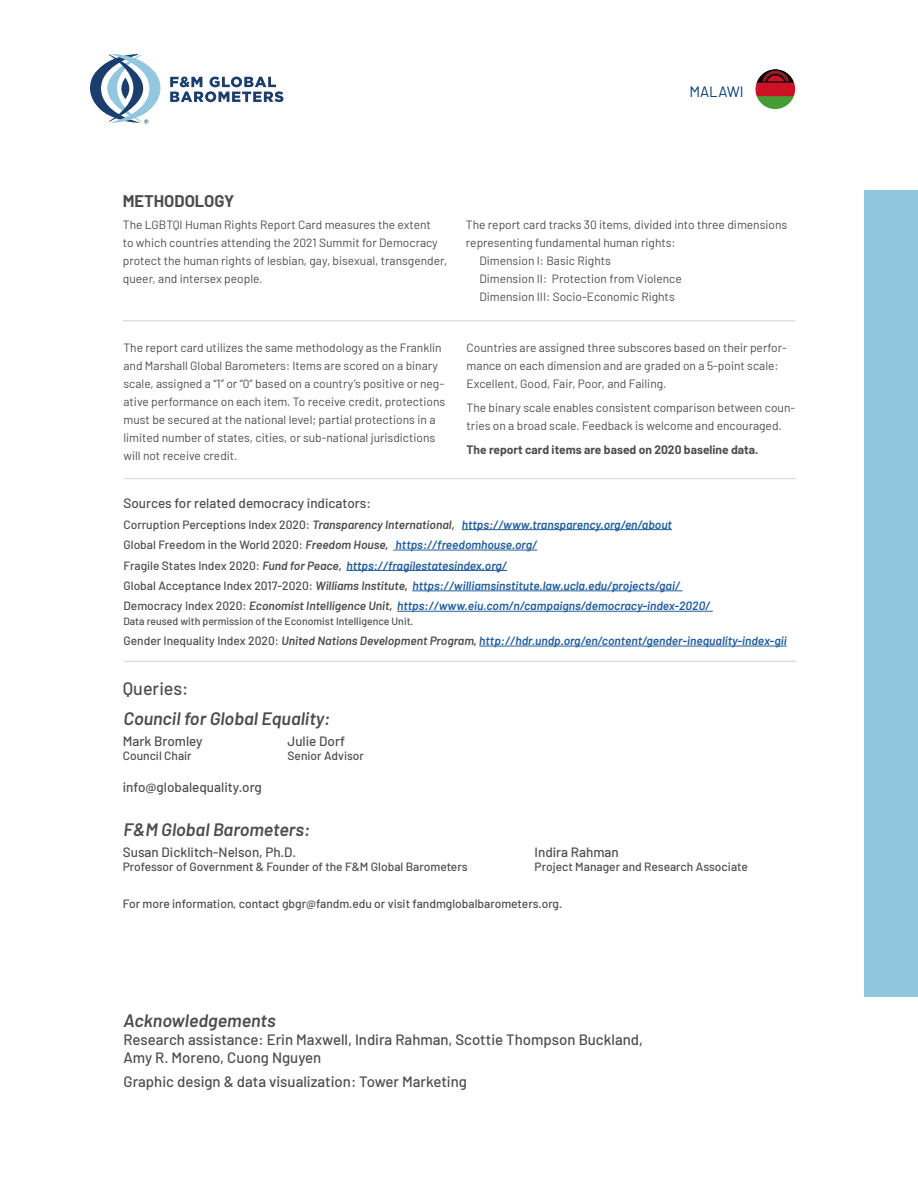
<style>
.page{position:relative;width:918px;height:1188px;background:#fff}
.page>*{position:absolute;margin:0;border:0;box-sizing:border-box;transform-origin:0 0}
.t1{font:italic 600 18px "Barlow";color:#4d4d4f}
.t2{font:500 18px "Barlow";color:#4d4d4f}
.t3{font:700 16.5px "Barlow";color:#4d4d4f}
.t4{font:500 15px/18px "Barlow";color:#4d4d4f}
.t5{font:15px "Barlow";color:#003b70}
.t6{font:500 13.5px "Barlow";color:#4d4d4f}
.t7{font:12px/18px "Barlow";color:#4d4d4f}
.t8{font:italic 600 12px/20.4px "Barlow";color:#215e9e}
.t9{font:500 12px "Barlow";color:#4d4d4f}
.t10{font:700 12px "Barlow";color:#4d4d4f}
.t11{font:500 10.5px "Barlow";color:#4d4d4f}
.s1{font-weight:500;font-style:normal;color:#4d4d4f}
.s2{color:#4d4d4f}
</style>
<div class="page">
<hr style="left:462px;top:529px;width:210px;height:1px;background:#215e9e">
<hr style="left:393px;top:550px;width:144px;height:1px;background:#215e9e">
<hr style="left:346px;top:570px;width:161px;height:1px;background:#215e9e">
<hr style="left:412px;top:591px;width:271px;height:1px;background:#215e9e">
<hr style="left:397px;top:611px;width:316px;height:1px;background:#215e9e">
<hr style="left:479px;top:646px;width:308px;height:1px;background:#215e9e">
<hr style="left:123px;top:478px;width:673px;height:1px;background:#d1d3d4">
<hr style="left:123px;top:661px;width:673px;height:1px;background:#d1d3d4">
<hr style="left:123px;top:320px;width:672px;height:1px;background:#d1d3d4">
<div style="left:864px;top:191px;width:54px;height:806px;background:#91c7de"></div>
<svg style="left:90px;top:54px;width:70px;height:70px"></svg>
<svg style="left:170px;top:77px;width:114px;height:25px"></svg>
<img style="left:755px;top:69px;width:40px;height:40px;border-radius:20px">
<p class="t5" style="left:689px;top:80px;width:56px">MALAWI</p>
<h2 class="t3" style="left:123px;top:189px;width:113px">METHODOLOGY</h2>
<p class="t7" style="left:123px;top:215px;width:326px">The LGBTQI Human Rights Report Card measures the extent<br>to which countries attending the 2021 Summit for Democracy protect the human rights of lesbian, gay, bisexual, transgender, queer, and intersex people.</p>
<p class="t7" style="left:466px;top:215px;width:323px">The report card tracks 30 items, divided into three dimensions</p>
<p class="t7" style="left:466px;top:233px;width:211px">representing fundamental human rights:</p>
<p class="t7" style="left:479px;top:251px;width:133px">Dimension I: Basic Rights</p>
<p class="t7" style="left:479px;top:269px;width:204px">Dimension II: Protection from Violence</p>
<p class="t7" style="left:479px;top:287px;width:197px">Dimension III: Socio-Economic Rights</p>
<p class="t7" style="left:123px;top:338px;width:323px">The report card utilizes the same methodology as the Franklin and Marshall Global Barometers: Items are scored on a binary scale, assigned a “1” or “0” based on a country’s positive or neg&shy;ative performance on each item. To receive credit, protections must be secured at the national level; partial protections in a limited number of states, cities, or sub-national jurisdictions will not receive credit.</p>
<p class="t7" style="left:467px;top:338px;width:322px">Countries are assigned three subscores based on their perfor&shy;mance on each dimension and are graded on a 5-point scale:<br>Excellent, Good, Fair, Poor, and Failing.</p>
<p class="t7" style="left:467px;top:398px;width:330px">The binary scale enables consistent comparison between coun&shy;tries on a broad scale. Feedback is welcome and encouraged.</p>
<p class="t10" style="left:467px;top:441px;width:293px">The report card items are based on 2020 baseline data.</p>
<p class="t6" style="left:123px;top:494px;width:249px">Sources for related democracy indicators:</p>
<p class="t8" style="left:123px;top:513px;width:588px"><span class="s1">Corruption Perceptions Index 2020:</span> <span class="s2">Transparency International,</span> https://www.transparency.org/en/about<br><span class="s1">Global Freedom in the World 2020:</span> <span class="s2">Freedom House,</span> https://freedomhouse.org/<br><span class="s1">Fragile States Index 2020:</span> <span class="s2">Fund for Peace,</span> https://fragilestatesindex.org/<br><span class="s1">Global Acceptance Index 2017-2020:</span> <span class="s2">Williams Institute,</span> https://williamsinstitute.law.ucla.edu/projects/gai/ <span class="s1">Democracy Index 2020:</span> <span class="s2">Economist Intelligence Unit,</span> https://www.eiu.com/n/campaigns/democracy-index-2020/</p>
<p class="t11" style="left:123px;top:613px;width:291px">Data reused with permission of the Economist Intelligence Unit.</p>
<p class="t8" style="left:123px;top:630px;width:665px"><span class="s1">Gender Inequality Index 2020:</span> <span class="s2">United Nations Development Program,</span> http://hdr.undp.org/en/content/gender-inequality-index-gii</p>
<h1 class="t2" style="left:123px;top:676px;width:67px">Queries:</h1>
<p class="t6" style="left:123px;top:731px;width:81px">Mark Bromley</p>
<p class="t9" style="left:123px;top:747px;width:70px">Council Chair</p>
<h1 class="t1" style="left:123px;top:706px;width:208px">Council for Global Equality:</h1>
<p class="t6" style="left:288px;top:731px;width:59px">Julie Dorf</p>
<p class="t9" style="left:288px;top:747px;width:78px">Senior Advisor</p>
<p class="t6" style="left:123px;top:777px;width:140px">info@globalequality.org</p>
<h1 class="t1" style="left:123px;top:816px;width:188px">F&amp;M Global Barometers:</h1>
<p class="t6" style="left:123px;top:842px;width:175px">Susan Dicklitch-Nelson, Ph.D.</p>
<p class="t9" style="left:123px;top:858px;width:346px">Professor of Government &amp; Founder of the F&amp;M Global Barometers</p>
<p class="t6" style="left:535px;top:842px;width:86px">Indira Rahman</p>
<p class="t9" style="left:535px;top:858px;width:215px">Project Manager and Research Associate</p>
<p class="t9" style="left:123px;top:895px;width:441px">For more information, contact gbgr@fandm.edu or visit fandmglobalbarometers.org.</p>
<h1 class="t1" style="left:123px;top:1008px;width:154px">Acknowledgements</h1>
<p class="t4" style="left:123px;top:1030px;width:521px">Research assistance: Erin Maxwell, Indira Rahman, Scottie Thompson Buckland,<br>Amy R. Moreno, Cuong Nguyen</p>
<p class="t4" style="left:123px;top:1072px;width:345px">Graphic design &amp; data visualization: Tower Marketing</p>
</div>
